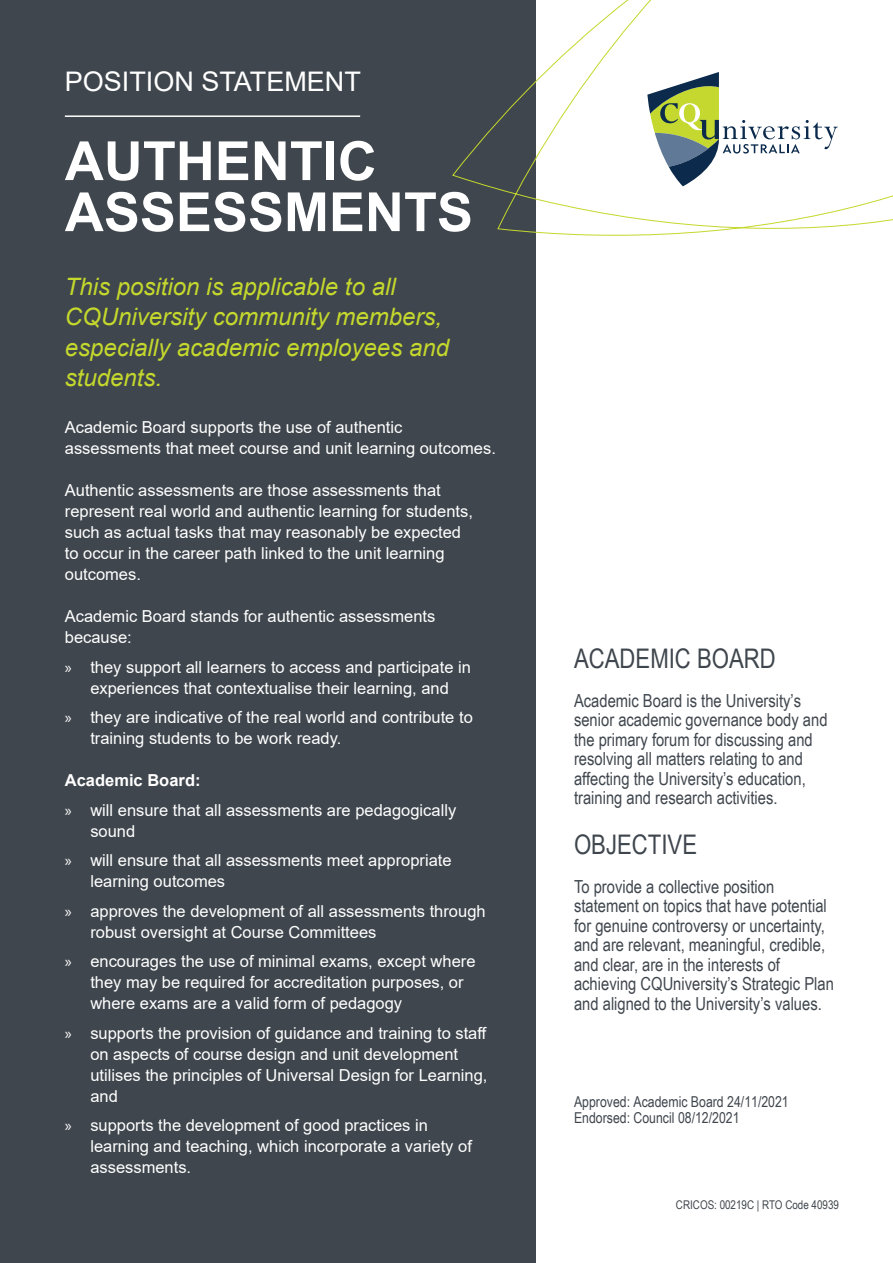
<style>
.page{position:relative;width:893px;height:1263px;background:#fff}
.page>*{position:absolute;margin:0;border:0;box-sizing:border-box;transform-origin:0 0}
.t1{font:700 54px/51px "Arial";color:#fff}
.t2{font:27px "Arial Narrow";color:#3f464d}
.t3{font:27px "Arial";color:#fff}
.t4{font:italic 24px/30.6px "Arial";color:#c4d82d}
.t5{font:18px/19.5px "Arial Narrow";color:#3f464d}
.t6{font:16.5px/21px "Arial";color:#fff}
.t7{font:15px/16.2px "Arial Narrow";color:#3f464d}
.t8{font:12px "Arial Narrow";color:#3f464d}
.s1{font-family:"Myriad Pro"}
.s2{font-weight:700}
</style>
<div class="page">
<div style="left:0;top:0;width:536px;height:1263px;background:#3f464d"></div>
<svg style="left:452px;top:0;width:441px;height:236px"></svg>
<hr style="left:65px;top:115px;width:295px;height:2px;background:#fff">
<h2 class="t3" style="left:65px;top:63px;width:298px">POSITION STATEMENT</h2>
<h1 class="t1" style="left:65px;top:136px;width:410px">AUTHENTIC<br>ASSESSMENTS</h1>
<h3 class="t4" style="left:65px;top:271px;width:386px">This position is applicable to all<br>CQUniversity community members, especially academic employees and students.</h3>
<p class="t6" style="left:65px;top:417px;width:433px">Academic Board supports the use of authentic assessments that meet course and unit learning outcomes.</p>
<p class="t6" style="left:65px;top:480px;width:410px">Authentic assessments are those assessments that represent real world and authentic learning for students, such as actual tasks that may reasonably be expected to occur in the career path linked to the unit learning outcomes.</p>
<p class="t6" style="left:65px;top:606px;width:372px">Academic Board stands for authentic assessments because:</p>
<p class="t6" style="left:65px;top:656px;width:408px;text-align:center"><span class="s1">»</span> they support all learners to access and participate in experiences that contextualise their learning, and</p>
<p class="t6" style="left:90px;top:707px;width:384px;text-indent:-26px"><span class="s1">»</span> they are indicative of the real world and contribute to training students to be work ready.</p>
<p class="t6" style="left:65px;top:765px;width:393px;line-height:29.5px"><span class="s2">Academic Board:<br></span><span class="s1">»</span> will ensure that all assessments are pedagogically</p>
<p class="t6" style="left:65px;top:816px;width:388px;line-height:29.5px;text-indent:26px">sound<br><span class="s1">»</span> will ensure that all assessments meet appropriate</p>
<p class="t6" style="left:65px;top:866px;width:422px;line-height:29.5px;text-indent:26px">learning outcomes<br><span class="s1">»</span> approves the development of all assessments through</p>
<p class="t6" style="left:65px;top:917px;width:412px;line-height:29.5px;text-indent:26px">robust oversight at Course Committees<br><span class="s1">»</span> encourages the use of minimal exams, except where</p>
<p class="t6" style="left:90px;top:972px;width:375px">they may be required for accreditation purposes, or where exams are a valid form of pedagogy</p>
<p class="t6" style="left:90px;top:1022px;width:399px;text-indent:-26px"><span class="s1">»</span> supports the provision of guidance and training to staff on aspects of course design and unit development utilises the principles of Universal Design for Learning, and</p>
<p class="t6" style="left:90px;top:1115px;width:383px;text-indent:-26px"><span class="s1">»</span> supports the development of good practices in learning and teaching, which incorporate a variety of assessments.</p>
<h2 class="t2" style="left:574px;top:638px;width:203px">ACADEMIC BOARD</h2>
<p class="t5" style="left:574px;top:690px;width:255px">Academic Board is the University’s senior academic governance body and the primary forum for discussing and resolving all matters relating to and affecting the University’s education, training and research activities.</p>
<h2 class="t2" style="left:574px;top:824px;width:125px">OBJECTIVE</h2>
<p class="t5" style="left:574px;top:876px;width:261px">To provide a collective position statement on topics that have potential for genuine controversy or uncertainty, and are relevant, meaningful, credible, and clear, are in the interests of achieving CQUniversity’s Strategic Plan and aligned to the University’s values.</p>
<p class="t7" style="left:574px;top:1093px;width:216px">Approved: Academic Board 24/11/2021<br>Endorsed: Council 08/12/2021</p>
<p class="t8" style="left:676px;top:1196px;width:165px">CRICOS: 00219C | RTO Code 40939</p>
</div>
